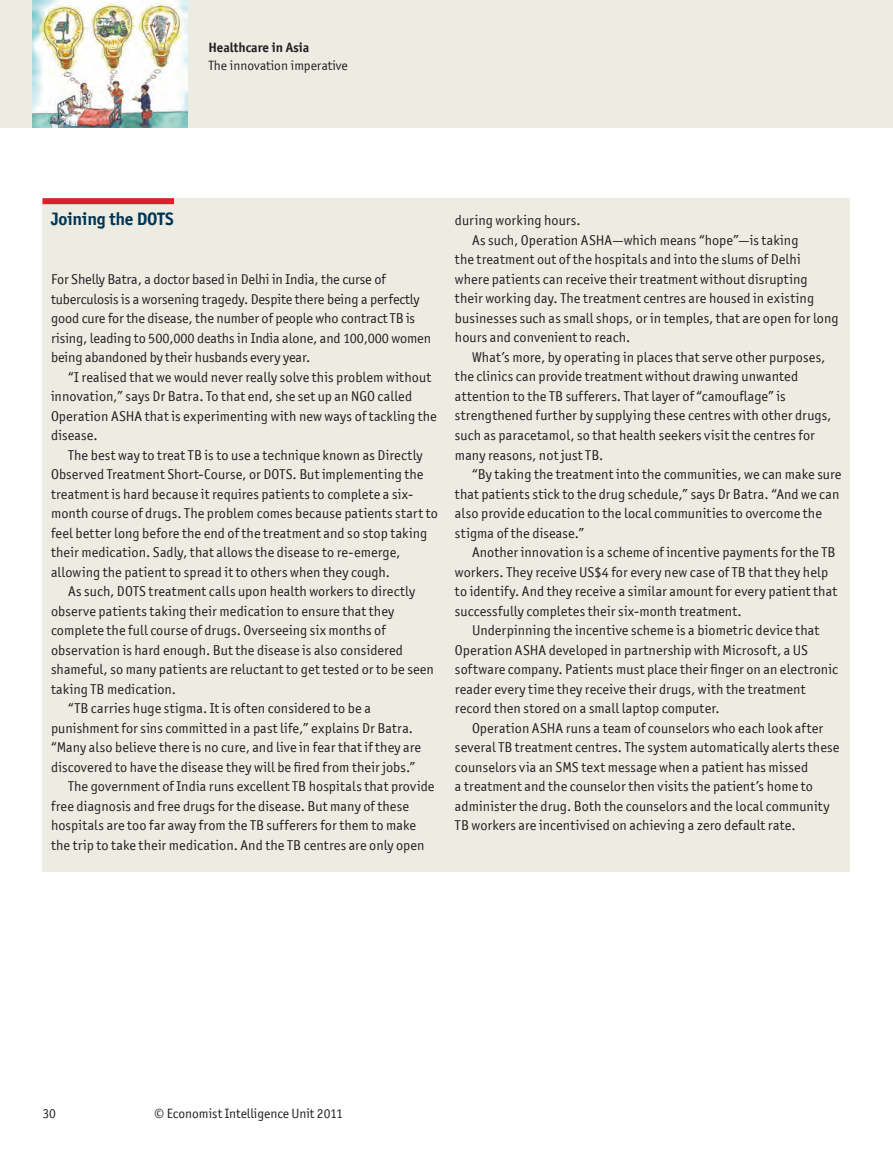
<style>
.page{position:relative;width:893px;height:1149px;background:#fff}
.page>*{position:absolute;margin:0;border:0;box-sizing:border-box;transform-origin:0 0}
.t1{font:700 18px "Officina San ITC";letter-spacing:-.005em;color:#003555}
.t2{font:14.25px/19.5px "Officina San ITC";letter-spacing:.01em;color:#231f20}
.t3{font:13.5px "Officina San ITC";color:#231f20}
.t4{font:700 13.5px "Officina San ITC";color:#231f20}
</style>
<div class="page">
<div style="left:0;top:0;width:893px;height:128px;background:#ecece3"></div>
<img style="left:33px;top:0;width:154px;height:128px">
<div style="left:43px;top:198px;width:807px;height:673px;background:#ecece3"></div>
<div style="left:43px;top:198px;width:131px;height:6px;background:#da2128"></div>
<p class="t4" style="left:208px;top:39px;width:103px">Healthcare in Asia</p>
<p class="t3" style="left:208px;top:58px;width:141px">The innovation imperative</p>
<p class="t1" style="left:51px;top:208px;width:124px">Joining the DOTS</p>
<p class="t2" style="left:51px;top:269px;width:382px">For Shelly Batra, a doctor based in Delhi in India, the curse of tuberculosis is a worsening tragedy. Despite there being a perfectly good cure for the disease, the number of people who contract TB is rising, leading to 500,000 deaths in India alone, and 100,000 women being abandoned by their husbands every year.</p>
<p class="t2" style="left:51px;top:367px;width:387px;text-indent:17px">“I realised that we would never really solve this problem without innovation,” says Dr Batra. To that end, she set up an NGO called Operation ASHA that is experimenting with new ways of tackling the disease.</p>
<p class="t2" style="left:68px;top:445px;width:356px">The best way to treat TB is to use a technique known as Directly</p>
<p class="t2" style="left:51px;top:464px;width:374px">Observed Treatment Short-Course, or DOTS. But implementing the</p>
<p class="t2" style="left:51px;top:484px;width:364px">treatment is hard because it requires patients to complete a six-</p>
<p class="t2" style="left:51px;top:503px;width:388px">month course of drugs. The problem comes because patients start to</p>
<p class="t2" style="left:51px;top:523px;width:378px">feel better long before the end of the treatment and so stop taking</p>
<p class="t2" style="left:51px;top:542px;width:351px">their medication. Sadly, that allows the disease to re-emerge,</p>
<p class="t2" style="left:51px;top:562px;width:341px">allowing the patient to spread it to others when they cough.</p>
<p class="t2" style="left:68px;top:581px;width:349px">As such, DOTS treatment calls upon health workers to directly</p>
<p class="t2" style="left:51px;top:601px;width:345px">observe patients taking their medication to ensure that they</p>
<p class="t2" style="left:51px;top:620px;width:336px">complete the full course of drugs. Overseeing six months of</p>
<p class="t2" style="left:51px;top:640px;width:354px">observation is hard enough. But the disease is also considered</p>
<p class="t2" style="left:51px;top:659px;width:384px">shameful, so many patients are reluctant to get tested or to be seen</p>
<p class="t2" style="left:51px;top:679px;width:127px">taking TB medication.</p>
<p class="t2" style="left:68px;top:698px;width:304px">“TB carries huge stigma. It is often considered to be a</p>
<p class="t2" style="left:51px;top:718px;width:364px">punishment for sins committed in a past life,” explains Dr Batra.</p>
<p class="t2" style="left:51px;top:737px;width:372px">“Many also believe there is no cure, and live in fear that if they are</p>
<p class="t2" style="left:51px;top:757px;width:366px">discovered to have the disease they will be fired from their jobs.”</p>
<p class="t2" style="left:68px;top:776px;width:368px">The government of India runs excellent TB hospitals that provide</p>
<p class="t2" style="left:51px;top:796px;width:359px">free diagnosis and free drugs for the disease. But many of these</p>
<p class="t2" style="left:51px;top:815px;width:366px">hospitals are too far away from the TB sufferers for them to make</p>
<p class="t2" style="left:51px;top:835px;width:375px">the trip to take their medication. And the TB centres are only open</p>
<p class="t2" style="left:455px;top:211px;width:127px">during working hours.</p>
<p class="t2" style="left:472px;top:230px;width:328px">As such, Operation ASHA—which means “hope”—is taking</p>
<p class="t2" style="left:455px;top:250px;width:347px">the treatment out of the hospitals and into the slums of Delhi</p>
<p class="t2" style="left:455px;top:269px;width:354px">where patients can receive their treatment without disrupting</p>
<p class="t2" style="left:455px;top:289px;width:361px">their working day. The treatment centres are housed in existing</p>
<p class="t2" style="left:455px;top:308px;width:385px">businesses such as small shops, or in temples, that are open for long</p>
<p class="t2" style="left:455px;top:328px;width:177px">hours and convenient to reach.</p>
<p class="t2" style="left:472px;top:347px;width:355px">What’s more, by operating in places that serve other purposes,</p>
<p class="t2" style="left:455px;top:367px;width:345px">the clinics can provide treatment without drawing unwanted</p>
<p class="t2" style="left:455px;top:386px;width:332px">attention to the TB sufferers. That layer of “camouflage” is</p>
<p class="t2" style="left:455px;top:406px;width:378px">strengthened further by supplying these centres with other drugs,</p>
<p class="t2" style="left:455px;top:425px;width:361px">such as paracetamol, so that health seekers visit the centres for</p>
<p class="t2" style="left:455px;top:444px;width:150px">many reasons, not just TB.</p>
<p class="t2" style="left:472px;top:464px;width:371px">“By taking the treatment into the communities, we can make sure</p>
<p class="t2" style="left:455px;top:483px;width:386px">that patients stick to the drug schedule,” says Dr Batra. “And we can</p>
<p class="t2" style="left:455px;top:503px;width:368px">also provide education to the local communities to overcome the</p>
<p class="t2" style="left:455px;top:522px;width:131px">stigma of the disease.”</p>
<p class="t2" style="left:472px;top:542px;width:365px">Another innovation is a scheme of incentive payments for the TB</p>
<p class="t2" style="left:455px;top:561px;width:375px">workers. They receive US$4 for every new case of TB that they help</p>
<p class="t2" style="left:455px;top:581px;width:384px">to identify. And they receive a similar amount for every patient that</p>
<p class="t2" style="left:455px;top:600px;width:288px">successfully completes their six-month treatment.</p>
<p class="t2" style="left:472px;top:620px;width:349px">Underpinning the incentive scheme is a biometric device that</p>
<p class="t2" style="left:455px;top:639px;width:355px">Operation ASHA developed in partnership with Microsoft, a US</p>
<p class="t2" style="left:455px;top:659px;width:385px">software company. Patients must place their finger on an electronic</p>
<p class="t2" style="left:455px;top:678px;width:352px">reader every time they receive their drugs, with the treatment</p>
<p class="t2" style="left:455px;top:698px;width:266px">record then stored on a small laptop computer.</p>
<p class="t2" style="left:472px;top:717px;width:353px">Operation ASHA runs a team of counselors who each look after</p>
<p class="t2" style="left:455px;top:737px;width:386px">several TB treatment centres. The system automatically alerts these</p>
<p class="t2" style="left:455px;top:756px;width:355px">counselors via an SMS text message when a patient has missed</p>
<p class="t2" style="left:455px;top:776px;width:359px">a treatment and the counselor then visits the patient’s home to</p>
<p class="t2" style="left:455px;top:795px;width:376px">administer the drug. Both the counselors and the local community</p>
<p class="t2" style="left:455px;top:815px;width:342px">TB workers are incentivised on achieving a zero default rate.</p>
<p class="t3" style="left:43px;top:1105px;width:15px">30</p>
<p class="t3" style="left:155px;top:1105px;width:190px">© Economist Intelligence Unit 2011</p>
</div>
